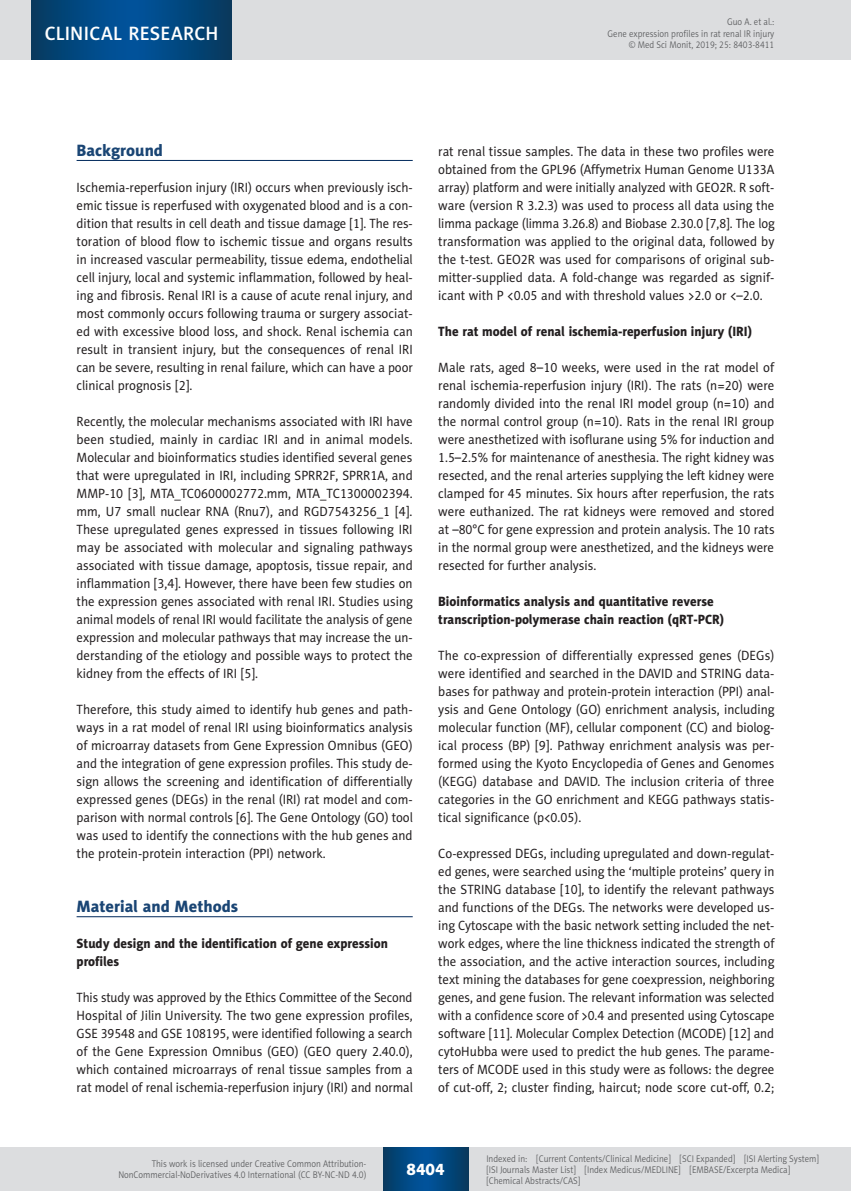
<style>
.page{position:relative;width:851px;height:1191px;background:#fff}
.page>*{position:absolute;margin:0;border:0;box-sizing:border-box;transform-origin:0 0}
.t1{font:19.5px "Naomi Sans EFN Medium";letter-spacing:.015em;color:#fff}
.MSM_Headline_1{font:16.5px "Naomi Sans EFN Heavy";color:#1a4574}
.t2{font:16.5px "Naomi Sans EFN Heavy";color:#fff}
.MSM_Body{font:13.5px/18px "Naomi Sans EFN";color:#231f20;text-align:justify;scale:.95 1}
.MSM_Body-2{font:13.5px/18px "Naomi Sans EFN";color:#231f20;text-align:justify;scale:.96 1}
.MSM_Body-3{font:13.5px/18px "Naomi Sans EFN";color:#231f20;text-align:justify;scale:.93 1}
.MSM_Headline_2{font:13.5px/18px "Naomi Sans EFN Heavy";color:#231f20;scale:.95 1}
.MSM_pagina_sygnatura{font:9.75px/11.2px "Naomi Sans EFN Light";color:#57585a;scale:.9 1}
.MSM_pagina_zywa{font:9.75px/11.2px "Naomi Sans EFN Light";color:#57585a;text-align:right;scale:.9 1}
</style>
<div class="page">
<hr style="left:77px;top:160px;width:335px;height:1px;background:#00295c">
<hr style="left:77px;top:916px;width:335px;height:1px;background:#00295c">
<div style="left:0;top:1148px;width:850px;height:43px;background:#dcdddf"></div>
<svg style="left:383px;top:1147px;width:85px;height:43px;background:#02477e"></svg>
<div style="left:0;top:0;width:850px;height:60px;background:#dcdddf"></div>
<hr style="left:850px;top:0;width:1px;height:60px;background:#dcdddf">
<svg style="left:32px;top:0;width:200px;height:60px;background:#02477e"></svg>
<h1 class="t1" style="left:45px;top:22px;width:175px">CLINICAL RESEARCH</h1>
<p class="MSM_pagina_zywa" style="left:607px;top:16px;width:187px">Guo A. et al.:<br>Gene expression profiles in rat renal IR injury</p>
<p class="MSM_pagina_sygnatura" style="left:628px;top:39px;width:163px">© Med Sci Monit, 2019; 25: 8403-8411</p>
<p class="MSM_Headline_1" style="left:77px;top:140px;width:88px">Background</p>
<p class="MSM_Body" style="left:77px;top:178px;width:355px">Ischemia-reperfusion injury (IRI) occurs when previously isch&shy;emic tissue is reperfused with oxygenated blood and is a con&shy;dition that results in cell death and tissue damage [1]. The res&shy;toration of blood flow to ischemic tissue and organs results in increased vascular permeability, tissue edema, endothelial cell injury, local and systemic inflammation, followed by heal&shy;ing and fibrosis. Renal IRI is a cause of acute renal injury, and most commonly occurs following trauma or surgery associat&shy;ed with excessive blood loss, and shock. Renal ischemia can result in transient injury, but the consequences of renal IRI can be severe, resulting in renal failure, which can have a poor clinical prognosis [2].</p>
<p class="MSM_Body" style="left:77px;top:412px;width:355px">Recently, the molecular mechanisms associated with IRI have been studied, mainly in cardiac IRI and in animal models.<br>Molecular and bioinformatics studies identified several genes that were upregulated in IRI, including SPRR2F, SPRR1A, and MMP-10 [3], MTA_TC0600002772.mm, MTA_TC1300002394. mm, U7 small nuclear RNA (Rnu7), and RGD7543256_1 [4].<br>These upregulated genes expressed in tissues following IRI may be associated with molecular and signaling pathways associated with tissue damage, apoptosis, tissue repair, and inflammation [3,4]. However, there have been few studies on the expression genes associated with renal IRI. Studies using animal models of renal IRI would facilitate the analysis of gene expression and molecular pathways that may increase the un&shy;derstanding of the etiology and possible ways to protect the kidney from the effects of IRI [5].</p>
<p class="MSM_Body" style="left:77px;top:700px;width:355px">Therefore, this study aimed to identify hub genes and path&shy;ways in a rat model of renal IRI using bioinformatics analysis of microarray datasets from Gene Expression Omnibus (GEO) and the integration of gene expression profiles. This study de&shy;sign allows the screening and identification of differentially expressed genes (DEGs) in the renal (IRI) rat model and com&shy;parison with normal controls [6]. The Gene Ontology (GO) tool was used to identify the connections with the hub genes and the protein-protein interaction (PPI) network.</p>
<p class="MSM_Headline_1" style="left:77px;top:896px;width:163px">Material and Methods</p>
<p class="MSM_Headline_2" style="left:77px;top:934px;width:329px">Study design and the identification of gene expression profiles</p>
<p class="MSM_Body-3" style="left:77px;top:988px;width:363px">This study was approved by the Ethics Committee of the Second Hospital of Jilin University. The two gene expression profiles, GSE 39548 and GSE 108195, were identified following a search of the Gene Expression Omnibus (GEO) (GEO query 2.40.0), which contained microarrays of renal tissue samples from a rat model of renal ischemia-reperfusion injury (IRI) and normal</p>
<p class="MSM_Body" style="left:438px;top:142px;width:355px">rat renal tissue samples. The data in these two profiles were obtained from the GPL96 (Affymetrix Human Genome U133A array) platform and were initially analyzed with GEO2R. R soft&shy;ware (version R 3.2.3) was used to process all data using the limma package (limma 3.26.8) and Biobase 2.30.0 [7,8]. The log transformation was applied to the original data, followed by the t-test. GEO2R was used for comparisons of original sub&shy;mitter-supplied data. A fold-change was regarded as signif&shy;icant with P &lt;0.05 and with threshold values &gt;2.0 or &lt;–2.0.</p>
<p class="MSM_Headline_2" style="left:438px;top:322px;width:331px">The rat model of renal ischemia-reperfusion injury (IRI)</p>
<p class="MSM_Body" style="left:438px;top:358px;width:355px">Male rats, aged 8–10 weeks, were used in the rat model of renal ischemia-reperfusion injury (IRI). The rats (n=20) were randomly divided into the renal IRI model group (n=10) and the normal control group (n=10). Rats in the renal IRI group were anesthetized with isoflurane using 5% for induction and 1.5–2.5% for maintenance of anesthesia. The right kidney was resected, and the renal arteries supplying the left kidney were clamped for 45 minutes. Six hours after reperfusion, the rats were euthanized. The rat kidneys were removed and stored at –80°C for gene expression and protein analysis. The 10 rats in the normal group were anesthetized, and the kidneys were resected for further analysis.</p>
<p class="MSM_Headline_2" style="left:438px;top:592px;width:302px">Bioinformatics analysis and quantitative reverse transcription-polymerase chain reaction (qRT-PCR)</p>
<p class="MSM_Body-2" style="left:438px;top:646px;width:351px">The co-expression of differentially expressed genes (DEGs) were identified and searched in the DAVID and STRING data&shy;bases for pathway and protein-protein interaction (PPI) anal&shy;ysis and Gene Ontology (GO) enrichment analysis, including molecular function (MF), cellular component (CC) and biolog&shy;ical process (BP) [9]. Pathway enrichment analysis was per&shy;formed using the Kyoto Encyclopedia of Genes and Genomes (KEGG) database and DAVID. The inclusion criteria of three categories in the GO enrichment and KEGG pathways statis&shy;tical significance (p&lt;0.05).</p>
<p class="MSM_Body" style="left:438px;top:844px;width:355px">Co-expressed DEGs, including upregulated and down-regulat&shy;ed genes, were searched using the ‘multiple proteins’ query in the STRING database [10], to identify the relevant pathways and functions of the DEGs. The networks were developed us&shy;ing Cytoscape with the basic network setting included the net&shy;work edges, where the line thickness indicated the strength of the association, and the active interaction sources, including text mining the databases for gene coexpression, neighboring genes, and gene fusion. The relevant information was selected with a confidence score of &gt;0.4 and presented using Cytoscape software [11]. Molecular Complex Detection (MCODE) [12] and cytoHubba were used to predict the hub genes. The parame&shy;ters of MCODE used in this study were as follows: the degree of cut-off, 2; cluster finding, haircut; node score cut-off, 0.2;</p>
<p class="MSM_pagina_sygnatura" style="left:118px;top:1158px;width:277px;text-align:right">This work is licensed under Creative Common Attribution-<br>NonCommercial-NoDerivatives 4.0 International (CC BY-NC-ND 4.0)</p>
<p class="t2" style="left:406px;top:1159px;width:40px">8404</p>
<p class="MSM_pagina_sygnatura" style="left:486px;top:1152px;width:371px">Indexed in: [Current Contents/Clinical Medicine] [SCI Expanded] [ISI Alerting System] [ISI Journals Master List] [Index Medicus/MEDLINE] [EMBASE/Excerpta Medica] [Chemical Abstracts/CAS]</p>
</div>
